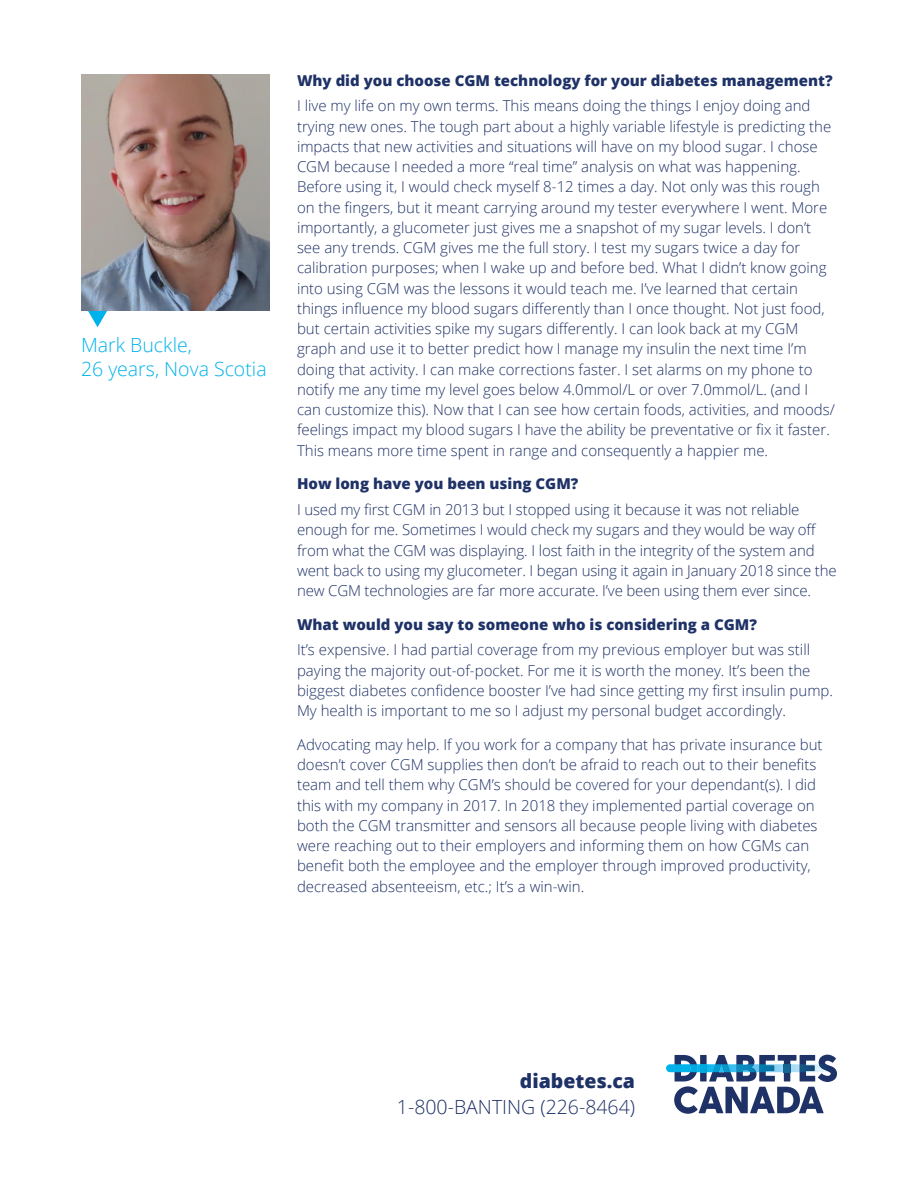
<style>
.page{position:relative;width:918px;height:1188px;background:#fff}
.page>*{position:absolute;margin:0;border:0;box-sizing:border-box;transform-origin:0 0}
.t1{font:300 19.5px/24px "Open Sans";color:#00b2eb}
.t2{font:300 19.5px "Open Sans";color:#1f3267}
.t3{font:800 19.5px "Open Sans";color:#1f3267}
.t4{font:300 15px/20.2px "Open Sans";color:#1f3267}
.t5{font:800 15px "Open Sans";color:#1f3267}
</style>
<div class="page">
<svg style="left:85px;top:310px;width:25px;height:17px"></svg>
<img style="left:81px;top:74px;width:189px;height:236px">
<img style="left:666px;top:1064px;width:8px;height:8px">
<svg style="left:674px;top:1055px;width:163px;height:59px"></svg>
<img style="left:800px;top:1064px;width:15px;height:8px">
<img style="left:819px;top:1064px;width:14px;height:8px">
<p class="t1" style="left:81px;top:333px;width:187px">Mark Buckle,<br>26 years, Nova Scotia</p>
<p class="t5" style="left:297px;top:69px;width:537px">Why did you choose CGM technology for your diabetes management?</p>
<p class="t4" style="left:297px;top:95px;width:536px">I live my life on my own terms. This means doing the things I enjoy doing and trying new ones. The tough part about a highly variable lifestyle is predicting the impacts that new activities and situations will have on my blood sugar. I chose CGM because I needed a more “real time” analysis on what was happening.<br>Before using it, I would check myself 8-12 times a day. Not only was this rough</p>
<p class="t4" style="left:297px;top:197px;width:532px">on the fingers, but it meant carrying around my tester everywhere I went. More</p>
<p class="t4" style="left:297px;top:217px;width:516px">importantly, a glucometer just gives me a snapshot of my sugar levels. I don’t see any trends. CGM gives me the full story. I test my sugars twice a day for</p>
<p class="t4" style="left:297px;top:257px;width:531px">calibration purposes; when I wake up and before bed. What I didn’t know going</p>
<p class="t4" style="left:297px;top:278px;width:503px">into using CGM was the lessons it would teach me. I’ve learned that certain</p>
<p class="t4" style="left:297px;top:298px;width:529px">things influence my blood sugars differently than I once thought. Not just food, but certain activities spike my sugars differently. I can look back at my CGM</p>
<p class="t4" style="left:297px;top:338px;width:539px">graph and use it to better predict how I manage my insulin the next time I’m doing that activity. I can make corrections faster. I set alarms on my phone to notify me any time my level goes below 4.0mmol/L or over 7.0mmol/L. (and I can customize this). Now that I can see how certain foods, activities, and moods/</p>
<p class="t4" style="left:297px;top:419px;width:534px">feelings impact my blood sugars I have the ability be preventative or fix it faster.</p>
<p class="t4" style="left:297px;top:440px;width:473px">This means more time spent in range and consequently a happier me.</p>
<p class="t5" style="left:297px;top:473px;width:283px">How long have you been using CGM?</p>
<p class="t4" style="left:297px;top:499px;width:521px">I used my first CGM in 2013 but I stopped using it because it was not reliable enough for me. Sometimes I would check my sugars and they would be way off</p>
<p class="t4" style="left:297px;top:540px;width:541px">from what the CGM was displaying. I lost faith in the integrity of the system and went back to using my glucometer. I began using it again in January 2018 since the new CGM technologies are far more accurate. I’ve been using them ever since.</p>
<p class="t5" style="left:297px;top:613px;width:461px">What would you say to someone who is considering a CGM?</p>
<p class="t4" style="left:297px;top:639px;width:515px">It’s expensive. I had partial coverage from my previous employer but was still</p>
<p class="t4" style="left:297px;top:660px;width:538px">paying the majority out-of-pocket. For me it is worth the money. It’s been the biggest diabetes confidence booster I’ve had since getting my first insulin pump.</p>
<p class="t4" style="left:297px;top:700px;width:490px">My health is important to me so I adjust my personal budget accordingly.</p>
<p class="t4" style="left:297px;top:734px;width:527px">Advocating may help. If you work for a company that has private insurance but</p>
<p class="t4" style="left:297px;top:754px;width:521px">doesn’t cover CGM supplies then don’t be afraid to reach out to their benefits</p>
<p class="t4" style="left:297px;top:774px;width:522px">team and tell them why CGM’s should be covered for your dependant(s). I did this with my company in 2017. In 2018 they implemented partial coverage on both the CGM transmitter and sensors all because people living with diabetes were reaching out to their employers and informing them on how CGMs can</p>
<p class="t4" style="left:297px;top:855px;width:515px">benefit both the employee and the employer through improved productivity,</p>
<p class="t4" style="left:297px;top:876px;width:289px">decreased absenteeism, etc.; It’s a win-win.</p>
<p class="t3" style="left:520px;top:1066px;width:117px">diabetes.ca</p>
<p class="t2" style="left:397px;top:1093px;width:240px">1-800-BANTING (226-8464)</p>
</div>
